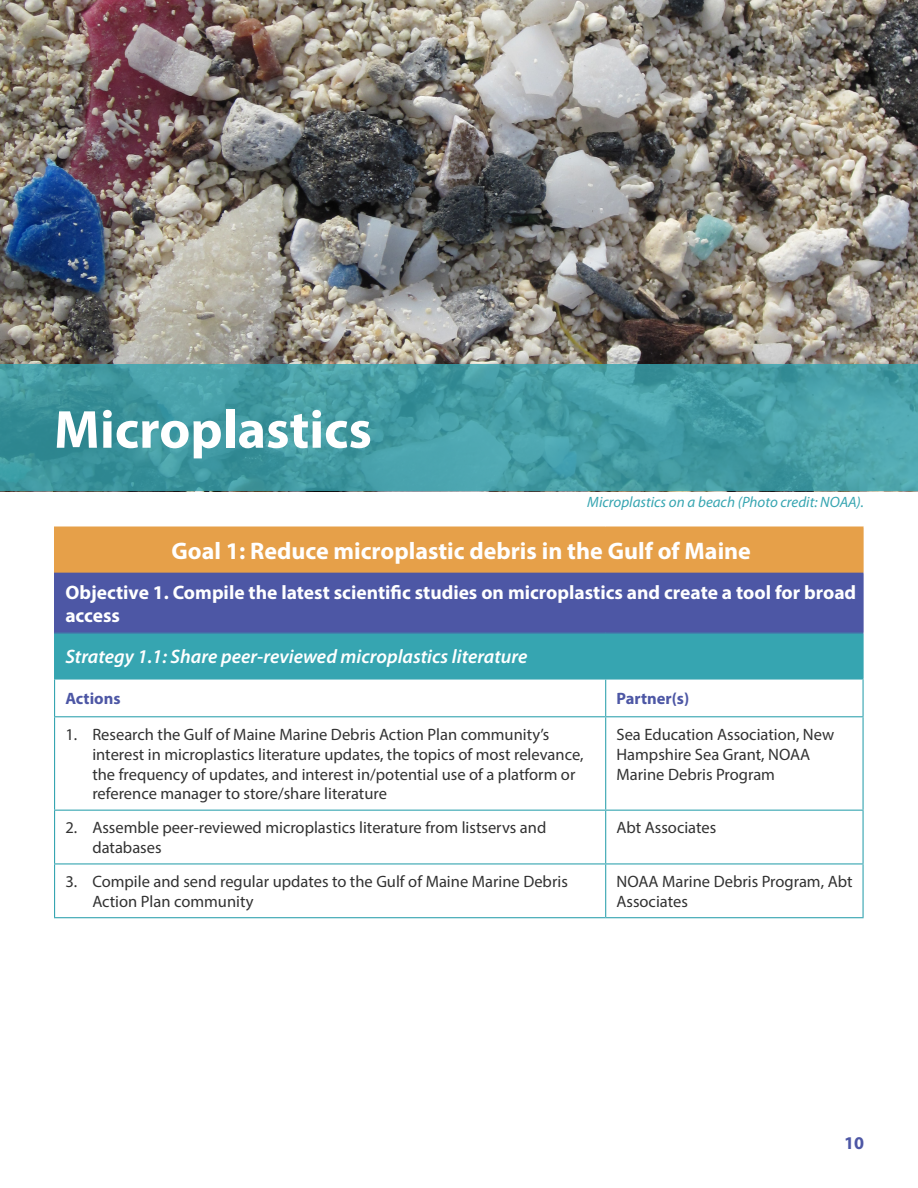
<style>
.page{position:relative;width:918px;height:1188px;background:#fff}
.page>*{position:absolute;margin:0;border:0;box-sizing:border-box;transform-origin:0 0}
.Header_Style{font:700 54px "Myriad Pro";color:#fff}
.t1{font:700 24px "Myriad Pro";color:#fff}
.t2{font:700 19.5px/23.4px "Myriad Pro";color:#fff}
.t3{font:italic 600 19.5px "Myriad Pro";color:#fff}
.t4{font:700 18px "Myriad Pro";color:#4d57a5}
.t5{font:16.5px/19.8px "Myriad Pro";color:#323232}
.t6{font:700 16.5px "Myriad Pro";color:#4d57a5}
.t7{font:italic 15px "Myriad Pro";color:#36a5b1}
</style>
<div class="page">
<img style="left:0;top:0;width:918px;height:364px">
<svg style="left:0;top:364px;width:918px;height:127px;background:#439ba4"></svg>
<div style="left:55px;top:527px;width:808px;height:46px;background:#e6a049"></div>
<div style="left:55px;top:573px;width:808px;height:60px;background:#4d57a5"></div>
<div style="left:55px;top:633px;width:808px;height:46px;background:#36a5b1"></div>
<hr style="left:54px;top:633px;width:1px;height:45px;background:#36a5b1">
<hr style="left:862px;top:633px;width:2px;height:45px;background:#36a5b1">
<hr style="left:54px;top:678px;width:552px;height:2px;background:#36a5b1">
<hr style="left:54px;top:680px;width:1px;height:36px;background:#36a5b1">
<hr style="left:606px;top:678px;width:258px;height:2px;background:#36a5b1">
<hr style="left:605px;top:680px;width:1px;height:36px;background:#36a5b1">
<hr style="left:862px;top:680px;width:2px;height:36px;background:#36a5b1">
<hr style="left:54px;top:716px;width:552px;height:1px;background:#36a5b1">
<hr style="left:54px;top:717px;width:1px;height:93px;background:#36a5b1">
<hr style="left:606px;top:716px;width:258px;height:1px;background:#36a5b1">
<hr style="left:605px;top:717px;width:1px;height:93px;background:#36a5b1">
<hr style="left:862px;top:717px;width:2px;height:93px;background:#36a5b1">
<hr style="left:54px;top:810px;width:552px;height:1px;background:#36a5b1">
<hr style="left:54px;top:811px;width:1px;height:52px;background:#36a5b1">
<hr style="left:606px;top:810px;width:258px;height:1px;background:#36a5b1">
<hr style="left:605px;top:811px;width:1px;height:52px;background:#36a5b1">
<hr style="left:862px;top:811px;width:2px;height:52px;background:#36a5b1">
<hr style="left:54px;top:526px;width:552px;height:2px;background:#e6a049">
<hr style="left:54px;top:528px;width:1px;height:45px;background:#e6a049">
<hr style="left:606px;top:526px;width:258px;height:2px;background:#e6a049">
<hr style="left:862px;top:528px;width:2px;height:45px;background:#e6a049">
<hr style="left:54px;top:573px;width:552px;height:1px;background:#4d57a5">
<hr style="left:54px;top:574px;width:1px;height:58px;background:#4d57a5">
<hr style="left:606px;top:573px;width:258px;height:1px;background:#4d57a5">
<hr style="left:862px;top:574px;width:2px;height:58px;background:#4d57a5">
<hr style="left:54px;top:632px;width:552px;height:1px;background:#4d57a5">
<hr style="left:606px;top:632px;width:258px;height:1px;background:#4d57a5">
<hr style="left:54px;top:863px;width:552px;height:1px;background:#36a5b1">
<hr style="left:54px;top:864px;width:1px;height:53px;background:#36a5b1">
<hr style="left:606px;top:863px;width:258px;height:1px;background:#36a5b1">
<hr style="left:605px;top:864px;width:1px;height:53px;background:#36a5b1">
<hr style="left:862px;top:864px;width:2px;height:53px;background:#36a5b1">
<hr style="left:54px;top:917px;width:552px;height:1px;background:#36a5b1">
<hr style="left:606px;top:917px;width:258px;height:1px;background:#36a5b1">
<p class="Header_Style" style="left:54px;top:394px;width:319px">Microplastics</p>
<p class="t7" style="left:587px;top:493px;width:278px">Microplastics on a beach (Photo credit: NOAA).</p>
<p class="t1" style="left:171px;top:535px;width:581px">Goal 1: Reduce microplastic debris in the Gulf of Maine</p>
<p class="t2" style="left:65px;top:580px;width:792px">Objective 1. Compile the latest scientific studies on microplastics and create a tool for broad access</p>
<p class="t3" style="left:65px;top:644px;width:464px">Strategy 1.1: Share peer-reviewed microplastics literature</p>
<p class="t6" style="left:65px;top:688px;width:57px">Actions</p>
<p class="t6" style="left:616px;top:688px;width:74px">Partner(s)</p>
<p class="t5" style="left:92px;top:724px;width:493px;text-indent:-27px">1. Research the Gulf of Maine Marine Debris Action Plan community’s interest in microplastics literature updates, the topics of most relevance, the frequency of updates, and interest in/potential use of a platform or reference manager to store/share literature</p>
<p class="t5" style="left:616px;top:724px;width:219px">Sea Education Association, New<br>Hampshire Sea Grant, NOAA<br>Marine Debris Program</p>
<p class="t5" style="left:92px;top:818px;width:456px;text-indent:-27px">2. Assemble peer-reviewed microplastics literature from listservs and databases</p>
<p class="t5" style="left:616px;top:818px;width:101px">Abt Associates</p>
<p class="t5" style="left:92px;top:871px;width:477px;text-indent:-27px">3. Compile and send regular updates to the Gulf of Maine Marine Debris<br>Action Plan community</p>
<p class="t5" style="left:616px;top:871px;width:238px">NOAA Marine Debris Program, Abt<br>Associates</p>
<p class="t4" style="left:844px;top:1131px;width:21px">10</p>
</div>
